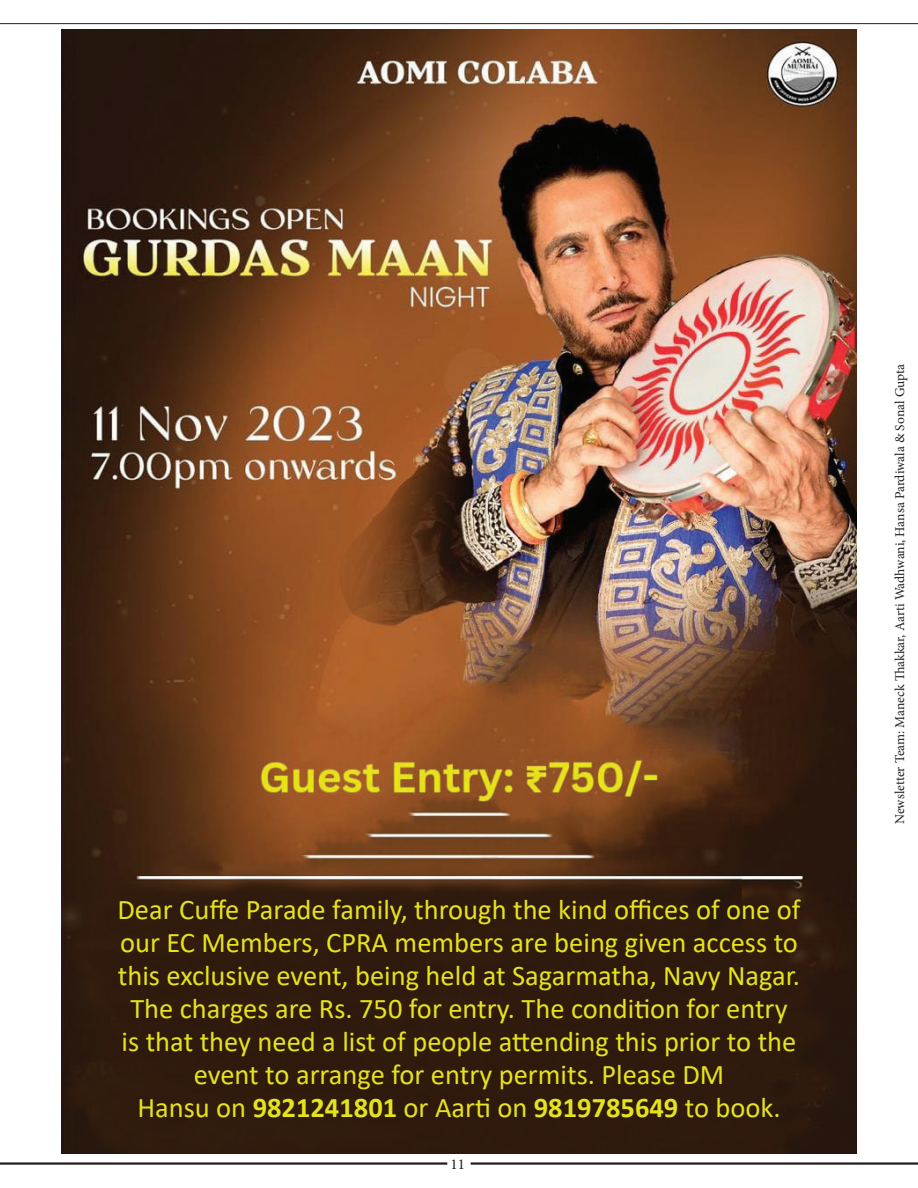
<style>
.page{position:relative;width:918px;height:1188px;background:#fff}
.page>*{position:absolute;margin:0;border:0;box-sizing:border-box;transform-origin:0 0}
.t1{font:28.5px/33px "Calibri";color:#e5e31c;text-align:center}
.t2{font:15px "Minion Pro";color:#231f20}
.t3{font:13.5px "Minion Pro";letter-spacing:-.01em;color:#231f20}
.s1{font-weight:700}
</style>
<div class="page">
<hr style="left:0;top:1162px;width:918px;height:3px;background:#231f20">
<div style="left:447px;top:1152px;width:24px;height:23px;background:#fff;border-radius:50%"></div>
<hr style="left:0;top:23px;width:918px;height:1px;background:#231f20">
<img style="left:61px;top:29px;width:796px;height:1124px">
<hr style="left:139px;top:876px;width:664px;height:3px;background:#fff">
<p class="t1" style="left:117px;top:893px;width:685px">Dear Cuffe Parade family, through the kind offices of one of our EC Members, CPRA members are being given access to this exclusive event, being held at Sagarmatha, Navy Nagar.<br>The charges are Rs. 750 for entry. The condition for entry<br>is that they need a list of people attending this prior to the event to arrange for entry permits. Please DM<br>Hansu on <span class="s1">9821241801</span> or Aarti on <span class="s1">9819785649</span> to book.</p>
<p class="t2" style="left:451px;top:1154px;width:16px">11</p>
<p class="t3" style="left:891px;top:824px;width:462px;rotate:-90deg">Newsletter Team: Maneck Thakkar, Aarti Wadhwani, Hansa Pardiwala &amp; Sonal Gupta</p>
</div>
